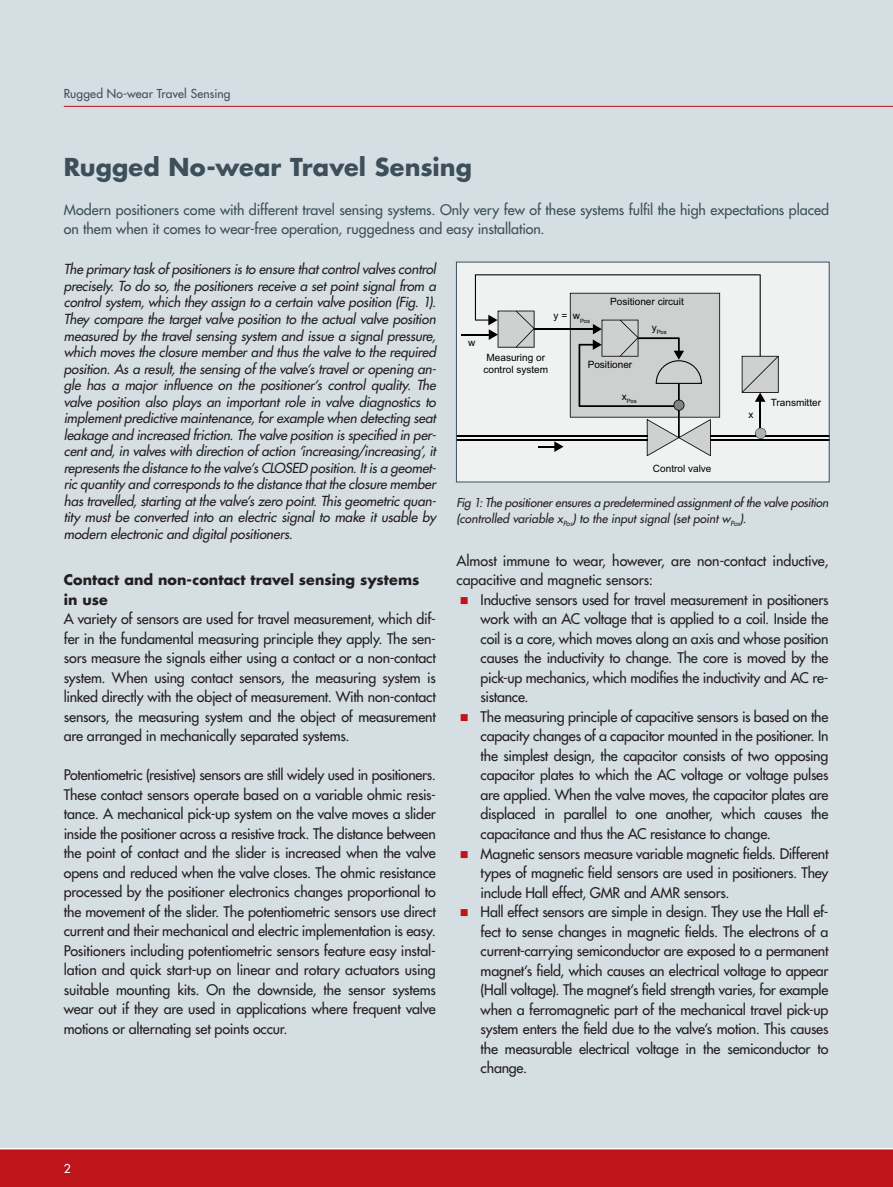
<style>
.page{position:relative;width:893px;height:1187px;background:#fff}
.page>*{position:absolute;margin:0;border:0;box-sizing:border-box;transform-origin:0 0}
.t1{font:700 24px "Futura";letter-spacing:.005em;color:#3d4f59}
.t2{font:14.25px/19.5px "Futura";letter-spacing:-.015em;color:#231f20;text-align:justify}
.t3{font:14.25px/19.5px "Futura";color:#3d4f59}
.t4{font:700 14.25px/19.5px "Futura";letter-spacing:.005em;color:#231f20}
.t5{font:italic 13.5px/16.5px "Futura";letter-spacing:-.01em;color:#231f20;text-align:justify}
.t6{font:italic 12px/16.5px "Futura";letter-spacing:-.015em;color:#231f20}
.t7{font:12px "Futura";letter-spacing:.015em;color:#3d4f59}
.t8{font:12px "Futura";color:#fff}
.t9{font:10.05px/12px "Arial";color:#000002;text-align:center}
.t10{font:5.85px "Arial";color:#000002}
</style>
<div class="page">
<div style="left:0;top:0;width:893px;height:1186px;background:#d5dee3"></div>
<hr style="left:64px;top:106px;width:829px;height:1px;background:#be151b">
<div style="left:0;top:1148px;width:893px;height:38px;background:#be151b"></div>
<hr style="left:0;top:1147px;width:893px;height:2px;background:#fff">
<div style="left:458px;top:264px;width:369px;height:216px;background:#f0f2f2"></div>
<svg style="left:461px;top:274px;width:318px;height:182px;background:#d5d7d7"></svg>
<hr style="left:456px;top:435px;width:191px;height:1px;background:#000002">
<hr style="left:456px;top:439px;width:191px;height:1px;background:#000002">
<hr style="left:710px;top:435px;width:119px;height:1px;background:#000002">
<hr style="left:710px;top:439px;width:119px;height:1px;background:#000002">
<div style="left:756px;top:428px;width:10px;height:10px;background:#adb1b2;border-radius:50%"></div>
<p class="t7" style="left:64px;top:85px;width:168px">Rugged No-wear Travel Sensing</p>
<h1 class="t1" style="left:64px;top:150px;width:410px">Rugged No-wear Travel Sensing</h1>
<p class="t3" style="left:64px;top:199px;width:767px">Modern positioners come with different travel sensing systems. Only very few of these systems fulfil the high expectations placed on them when it comes to wear-free operation, ruggedness and easy installation.</p>
<p class="t5" style="left:64px;top:261px;width:374px">The primary task of positioners is to ensure that control valves control precisely. To do so, the positioners receive a set point signal from a control system, which they assign to a certain valve position (Fig. 1).<br>They compare the target valve position to the actual valve position measured by the travel sensing system and issue a signal pressure, which moves the closure member and thus the valve to the required position. As a result, the sensing of the valve‘s travel or opening an&shy;gle has a major influence on the positioner‘s control quality. The valve position also plays an important role in valve diagnostics to implement predictive maintenance, for example when detecting seat leakage and increased friction. The valve position is specified in per&shy;cent and, in valves with direction of action ‘increasing/increasing’, it represents the distance to the valve‘s CLOSED position. It is a geomet&shy;ric quantity and corresponds to the distance that the closure member has travelled, starting at the valve‘s zero point. This geometric quan&shy;tity must be converted into an electric signal to make it usable by modern electronic and digital positioners.</p>
<p class="t4" style="left:64px;top:570px;width:357px">Contact and non-contact travel sensing systems in use</p>
<p class="t2" style="left:64px;top:609px;width:374px">A variety of sensors are used for travel measurement, which dif&shy;fer in the fundamental measuring principle they apply. The sen&shy;sors measure the signals either using a contact or a non-contact system. When using contact sensors, the measuring system is linked directly with the object of measurement. With non-contact sensors, the measuring system and the object of measurement are arranged in mechanically separated systems.</p>
<p class="t2" style="left:64px;top:765px;width:374px">Potentiometric (resistive) sensors are still widely used in positioners.<br>These contact sensors operate based on a variable ohmic resis&shy;tance. A mechanical pick-up system on the valve moves a slider inside the positioner across a resistive track. The distance between the point of contact and the slider is increased when the valve opens and reduced when the valve closes. The ohmic resistance processed by the positioner electronics changes proportional to the movement of the slider. The potentiometric sensors use direct current and their mechanical and electric implementation is easy.<br>Positioners including potentiometric sensors feature easy instal&shy;lation and quick start-up on linear and rotary actuators using suitable mounting kits. On the downside, the sensor systems wear out if they are used in applications where frequent valve motions or alternating set points occur.</p>
<p class="t9" style="left:468px;top:337px;width:9px">w</p>
<p class="t9" style="left:554px;top:310px;width:38px">y = w<sub>Pos</sub></p>
<p class="t9" style="left:610px;top:295px;width:75px">Positioner circuit</p>
<p class="t10" style="left:652px;top:328px;width:17px"><sup>y</sup>Pos</p>
<p class="t9" style="left:483px;top:351px;width:66px">Measuring or control system</p>
<p class="t9" style="left:588px;top:359px;width:46px">Positioner</p>
<p class="t10" style="left:622px;top:397px;width:17px"><sup>x</sup>Pos</p>
<p class="t9" style="left:771px;top:396px;width:52px">Transmitter</p>
<p class="t9" style="left:748px;top:408px;width:7px">x</p>
<p class="t9" style="left:653px;top:462px;width:60px">Control valve</p>
<p class="t6" style="left:456px;top:494px;width:374px">Fig 1: The positioner ensures a predetermined assignment of the valve position (controlled variable x<sub>Pos</sub>) to the input signal (set point w<sub>Pos</sub>).</p>
<p class="t2" style="left:456px;top:550px;width:374px">Almost immune to wear, however, are non-contact inductive, capacitive and magnetic sensors:</p>
<p class="t2" style="left:481px;top:589px;width:349px;text-align:left">Inductive sensors used for travel measurement in positioners work with an AC voltage that is applied to a coil. Inside the coil is a core, which moves along an axis and whose position causes the inductivity to change. The core is moved by the pick-up mechanics, which modifies the inductivity and AC re&shy;sistance.<br>The measuring principle of capacitive sensors is based on the capacity changes of a capacitor mounted in the positioner. In the simplest design, the capacitor consists of two opposing capacitor plates to which the AC voltage or voltage pulses are applied. When the valve moves, the capacitor plates are displaced in parallel to one another, which causes the capacitance and thus the AC resistance to change.<br>Magnetic sensors measure variable magnetic fields. Different types of magnetic field sensors are used in positioners. They include Hall effect, GMR and AMR sensors.<br>Hall effect sensors are simple in design. They use the Hall ef&shy;fect to sense changes in magnetic fields. The electrons of a current-carrying semiconductor are exposed to a permanent magnet‘s field, which causes an electrical voltage to appear (Hall voltage). The magnet‘s field strength varies, for example when a ferromagnetic part of the mechanical travel pick-up system enters the field due to the valve‘s motion. This causes the measurable electrical voltage in the semiconductor to change.</p>
<p class="t8" style="left:64px;top:1160px;width:8px">2</p>
</div>
